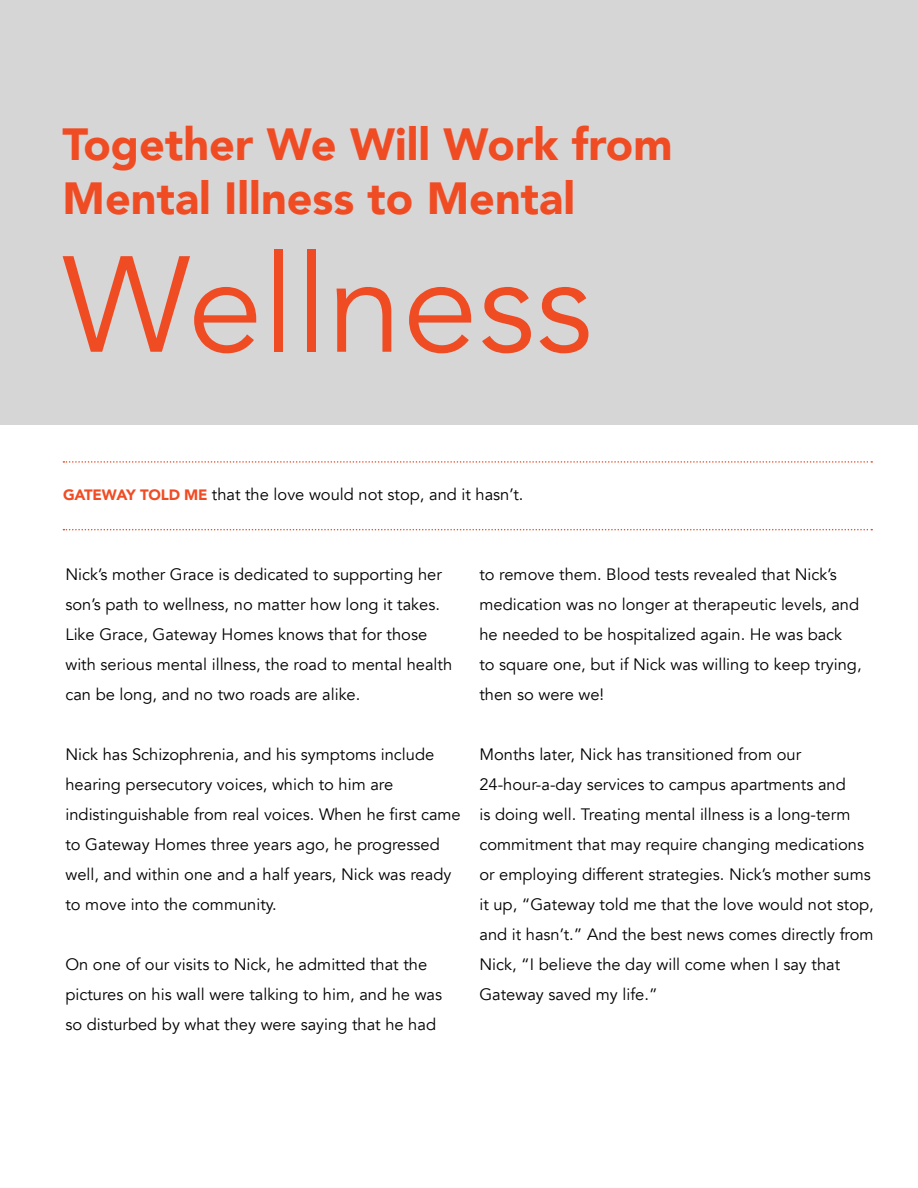
<style>
.page{position:relative;width:918px;height:1188px;background:#fff}
.page>*{position:absolute;margin:0;border:0;box-sizing:border-box;transform-origin:0 0}
.t1{font:135px "Avenir";color:#f04c24}
.t2{font:900 45px/54px "Avenir";color:#f04c24}
.t3{font:16.5px/30px "Avenir";color:#000}
.s1{font-weight:900;font-size:15px;color:#f04c24}
</style>
<div class="page">
<svg style="left:63px;top:529px;width:809px;height:1px"></svg>
<svg style="left:63px;top:461px;width:809px;height:2px"></svg>
<div style="left:0;top:0;width:918px;height:424px;background:#d6d6d7"></div>
<h2 class="t2" style="left:63px;top:116px;width:611px">Together We Will Work from<br>Mental Illness to Mental</h2>
<h1 class="t1" style="left:63px;top:225px;width:532px">Wellness</h1>
<p class="t3" style="left:63px;top:480px;width:462px"><span class="s1">GATEWAY TOLD ME</span> that the love would not stop, and it hasn’t.</p>
<p class="t3" style="left:65px;top:560px;width:388px">Nick’s mother Grace is dedicated to supporting her son’s path to wellness, no matter how long it takes.<br>Like Grace, Gateway Homes knows that for those with serious mental illness, the road to mental health can be long, and no two roads are alike.</p>
<p class="t3" style="left:65px;top:740px;width:397px">Nick has Schizophrenia, and his symptoms include hearing persecutory voices, which to him are indistinguishable from real voices. When he first came to Gateway Homes three years ago, he progressed well, and within one and a half years, Nick was ready to move into the community.</p>
<p class="t3" style="left:65px;top:950px;width:378px">On one of our visits to Nick, he admitted that the pictures on his wall were talking to him, and he was so disturbed by what they were saying that he had</p>
<p class="t3" style="left:479px;top:560px;width:384px">to remove them. Blood tests revealed that Nick’s medication was no longer at therapeutic levels, and he needed to be hospitalized again. He was back<br>to square one, but if Nick was willing to keep trying, then so were we!</p>
<p class="t3" style="left:479px;top:740px;width:396px">Months later, Nick has transitioned from our 24-hour-a-day services to campus apartments and<br>is doing well. Treating mental illness is a long-term commitment that may require changing medications or employing different strategies. Nick’s mother sums it up, “Gateway told me that the love would not stop, and it hasn’t.” And the best news comes directly from Nick, “I believe the day will come when I say that Gateway saved my life.”</p>
</div>
